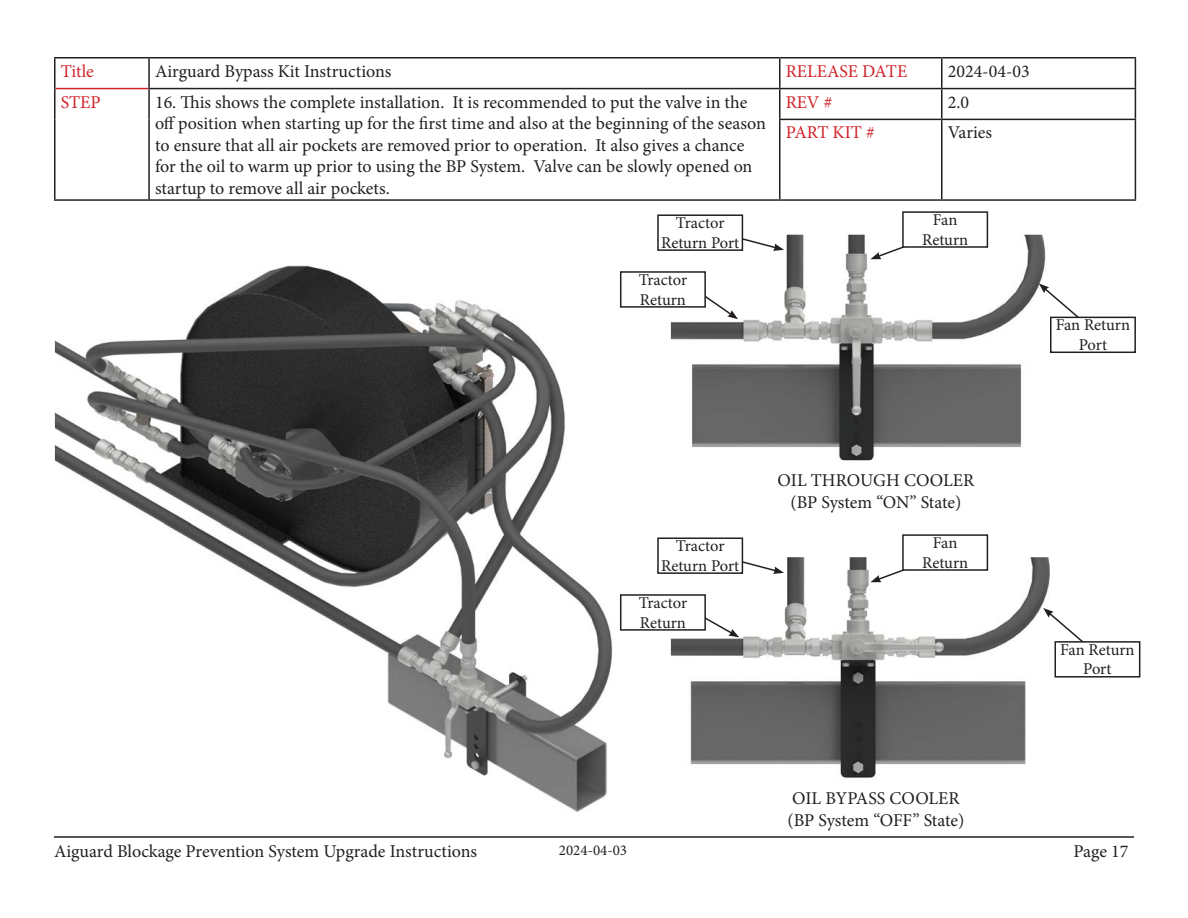
<style>
.page{position:relative;width:1188px;height:918px;background:#fff}
.page>*{position:absolute;margin:0;border:0;box-sizing:border-box;transform-origin:0 0}
.t1{font:18px/21.6px "Minion Pro";letter-spacing:-.005em;color:#231f20}
.t2{font:18px "Minion Pro";color:#d1232a}
.t3{font:16.5px/19.8px "Minion Pro";color:#231f20;text-align:center}
.t4{font:15px "Minion Pro";color:#231f20}
</style>
<div class="page">
<hr style="left:54px;top:836px;width:1080px;height:2px;background:#231f20">
<hr style="left:149px;top:57px;width:631px;height:1px;background:#231f20">
<hr style="left:780px;top:57px;width:162px;height:1px;background:#231f20">
<hr style="left:779px;top:58px;width:2px;height:30px;background:#231f20">
<hr style="left:942px;top:57px;width:194px;height:1px;background:#231f20">
<hr style="left:941px;top:58px;width:2px;height:30px;background:#231f20">
<hr style="left:1135px;top:58px;width:1px;height:30px;background:#231f20">
<hr style="left:148px;top:88px;width:632px;height:1px;background:#231f20">
<hr style="left:780px;top:88px;width:162px;height:1px;background:#231f20">
<hr style="left:779px;top:89px;width:2px;height:30px;background:#231f20">
<hr style="left:942px;top:88px;width:194px;height:1px;background:#231f20">
<hr style="left:941px;top:89px;width:2px;height:30px;background:#231f20">
<hr style="left:1135px;top:89px;width:1px;height:30px;background:#231f20">
<hr style="left:779px;top:119px;width:163px;height:1px;background:#231f20">
<hr style="left:779px;top:120px;width:2px;height:79px;background:#231f20">
<hr style="left:942px;top:119px;width:194px;height:1px;background:#231f20">
<hr style="left:941px;top:120px;width:2px;height:79px;background:#231f20">
<hr style="left:1135px;top:120px;width:1px;height:79px;background:#231f20">
<hr style="left:149px;top:199px;width:631px;height:2px;background:#231f20">
<hr style="left:780px;top:199px;width:162px;height:2px;background:#231f20">
<hr style="left:942px;top:199px;width:194px;height:2px;background:#231f20">
<hr style="left:56px;top:88px;width:92px;height:1px;background:#d1232a">
<hr style="left:54px;top:57px;width:95px;height:1px;background:#231f20">
<hr style="left:54px;top:58px;width:2px;height:31px;background:#231f20">
<hr style="left:148px;top:58px;width:2px;height:30px;background:#231f20">
<hr style="left:54px;top:89px;width:2px;height:30px;background:#231f20">
<hr style="left:148px;top:89px;width:2px;height:30px;background:#231f20">
<hr style="left:54px;top:119px;width:2px;height:80px;background:#231f20">
<hr style="left:148px;top:119px;width:2px;height:80px;background:#231f20">
<hr style="left:54px;top:199px;width:95px;height:2px;background:#231f20">
<img style="left:55px;top:265px;width:558px;height:547px">
<img style="left:671px;top:235px;width:375px;height:225px">
<img style="left:671px;top:557px;width:379px;height:222px">
<svg style="left:870px;top:236px;width:60px;height:23px"></svg>
<svg style="left:870px;top:559px;width:60px;height:23px"></svg>
<svg style="left:1039px;top:283px;width:49px;height:43px"></svg>
<svg style="left:1043px;top:608px;width:40px;height:42px"></svg>
<svg style="left:743px;top:234px;width:41px;height:17px"></svg>
<svg style="left:743px;top:558px;width:41px;height:16px"></svg>
<svg style="left:692px;top:287px;width:46px;height:32px"></svg>
<svg style="left:692px;top:610px;width:47px;height:27px"></svg>
<div style="left:903px;top:212px;width:84px;height:35px;background:#fff"></div>
<div style="left:902px;top:211px;width:86px;height:37px;border:2px solid #231f20"></div>
<div style="left:903px;top:535px;width:84px;height:35px;background:#fff"></div>
<div style="left:902px;top:534px;width:86px;height:37px;border:2px solid #231f20"></div>
<div style="left:1051px;top:317px;width:84px;height:35px;background:#fff"></div>
<div style="left:1050px;top:317px;width:86px;height:36px;border:2px solid #231f20"></div>
<div style="left:1055px;top:642px;width:85px;height:35px;background:#fff"></div>
<div style="left:1054px;top:641px;width:86px;height:37px;border:2px solid #231f20"></div>
<div style="left:658px;top:215px;width:84px;height:35px;background:#fff"></div>
<div style="left:657px;top:214px;width:86px;height:37px;border:2px solid #231f20"></div>
<div style="left:658px;top:538px;width:84px;height:35px;background:#fff"></div>
<div style="left:657px;top:537px;width:86px;height:37px;border:2px solid #231f20"></div>
<div style="left:621px;top:272px;width:84px;height:35px;background:#fff"></div>
<div style="left:620px;top:271px;width:86px;height:37px;border:2px solid #231f20"></div>
<div style="left:621px;top:595px;width:84px;height:35px;background:#fff"></div>
<div style="left:620px;top:594px;width:86px;height:37px;border:2px solid #231f20"></div>
<p class="t2" style="left:61px;top:59px;width:35px">Title</p>
<p class="t1" style="left:155px;top:60px;width:238px">Airguard Bypass Kit Instructions</p>
<p class="t2" style="left:786px;top:59px;width:123px">RELEASE DATE</p>
<p class="t1" style="left:948px;top:60px;width:83px">2024-04-03</p>
<p class="t2" style="left:61px;top:90px;width:41px">STEP</p>
<p class="t1" style="left:155px;top:91px;width:612px">16. This shows the complete installation. It is recommended to put the valve in the off position when starting up for the first time and also at the beginning of the season to ensure that all air pockets are removed prior to operation. It also gives a chance for the oil to warm up prior to using the BP System. Valve can be slowly opened on startup to remove all air pockets.</p>
<p class="t2" style="left:786px;top:90px;width:48px">REV #</p>
<p class="t1" style="left:948px;top:91px;width:23px">2.0</p>
<p class="t2" style="left:786px;top:121px;width:90px">PART KIT #</p>
<p class="t1" style="left:948px;top:122px;width:46px">Varies</p>
<p class="t3" style="left:676px;top:213px;width:50px">Tractor</p>
<p class="t3" style="left:661px;top:233px;width:80px">Return Port</p>
<p class="t3" style="left:639px;top:270px;width:50px;text-align:left">Tractor<br>Return</p>
<p class="t3" style="left:933px;top:210px;width:26px">Fan</p>
<p class="t3" style="left:922px;top:230px;width:48px">Return</p>
<p class="t3" style="left:676px;top:536px;width:50px">Tractor</p>
<p class="t3" style="left:661px;top:556px;width:80px">Return Port</p>
<p class="t3" style="left:639px;top:593px;width:50px;text-align:left">Tractor<br>Return</p>
<p class="t1" style="left:778px;top:470px;width:198px;text-align:center">OIL THROUGH COOLER (BP System “ON” State)</p>
<p class="t3" style="left:933px;top:533px;width:26px">Fan</p>
<p class="t3" style="left:922px;top:553px;width:48px">Return</p>
<p class="t1" style="left:792px;top:788px;width:169px">OIL BYPASS COOLER</p>
<p class="t1" style="left:787px;top:809px;width:178px">(BP System “OFF” State)</p>
<p class="t3" style="left:1056px;top:315px;width:76px">Fan Return<br>Port</p>
<p class="t3" style="left:1060px;top:640px;width:76px">Fan Return<br>Port</p>
<p class="t1" style="left:54px;top:841px;width:425px">Aiguard Blockage Prevention System Upgrade Instructions</p>
<p class="t1" style="left:1074px;top:841px;width:56px">Page 17</p>
<p class="t4" style="left:559px;top:840px;width:70px">2024-04-03</p>
</div>
